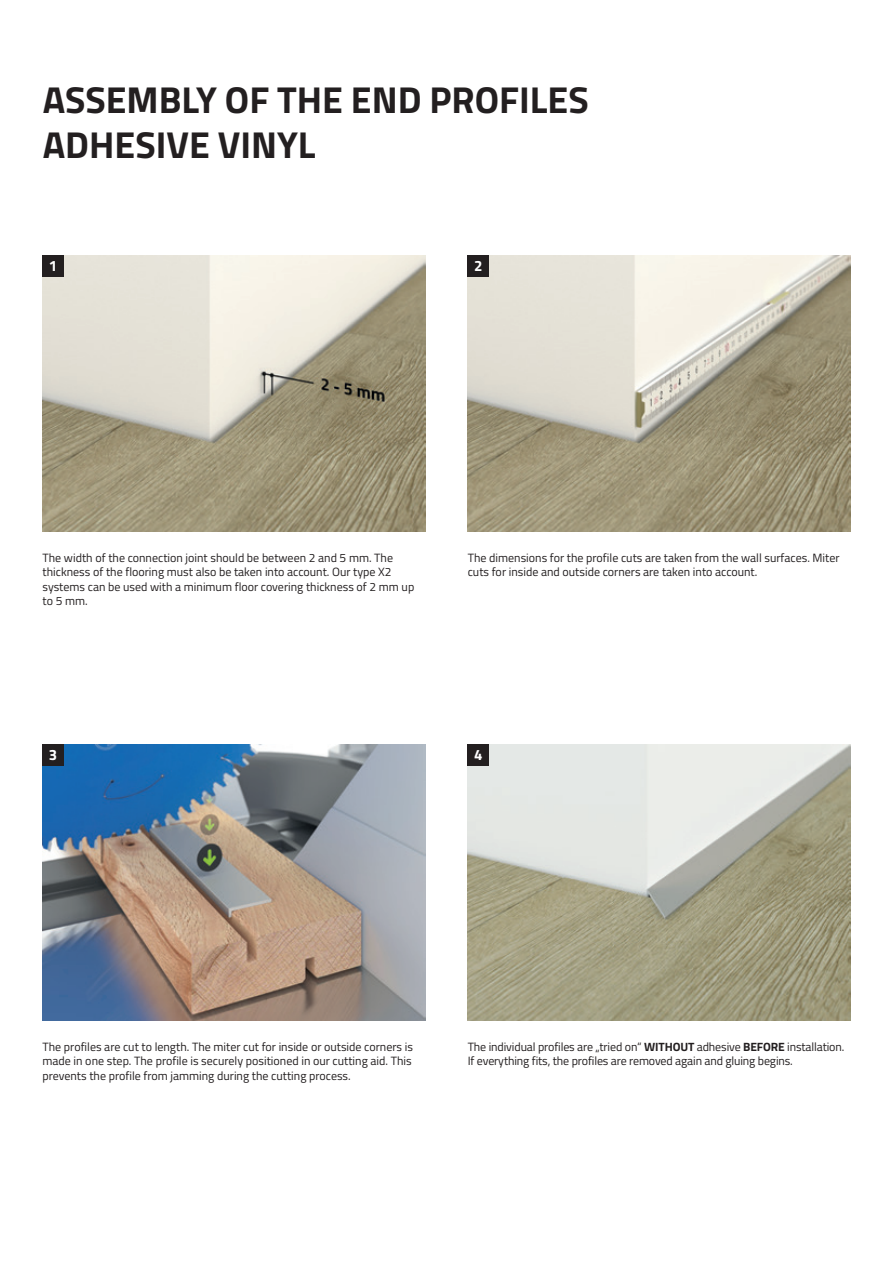
<style>
.page{position:relative;width:893px;height:1263px;background:#fff}
.page>*{position:absolute;margin:0;border:0;box-sizing:border-box;transform-origin:0 0}
.t1{font:700 37.5px "Titillium";color:#231f20}
.t2{font:700 15px "Titillium";color:#fff}
.t3{font:12px/14.4px "Titillium";color:#231f20}
.s1{font-weight:700}
</style>
<div class="page">
<img style="left:468px;top:744px;width:382px;height:276px">
<img style="left:43px;top:744px;width:382px;height:276px">
<img style="left:43px;top:255px;width:382px;height:276px">
<img style="left:468px;top:255px;width:382px;height:276px">
<div style="left:43px;top:255px;width:21px;height:21px;background:#231f20"></div>
<div style="left:43px;top:744px;width:21px;height:21px;background:#231f20"></div>
<div style="left:468px;top:255px;width:21px;height:21px;background:#231f20"></div>
<div style="left:468px;top:744px;width:21px;height:21px;background:#231f20"></div>
<p class="t1" style="left:43px;top:71px;width:548px">ASSEMBLY OF THE END PROFILES</p>
<p class="t1" style="left:43px;top:116px;width:274px">ADHESIVE VINYL</p>
<p class="t2" style="left:49px;top:255px;width:10px">1</p>
<p class="t2" style="left:474px;top:255px;width:10px">2</p>
<p class="t3" style="left:43px;top:550px;width:373px">The width of the connection joint should be between 2 and 5 mm. The thickness of the flooring must also be taken into account. Our type X2 systems can be used with a minimum floor covering thickness of 2 mm up to 5 mm.</p>
<p class="t3" style="left:468px;top:550px;width:373px">The dimensions for the profile cuts are taken from the wall surfaces. Miter cuts for inside and outside corners are taken into account.</p>
<p class="t2" style="left:49px;top:744px;width:10px">3</p>
<p class="t2" style="left:474px;top:744px;width:10px">4</p>
<p class="t3" style="left:43px;top:1039px;width:372px;text-align:justify">The profiles are cut to length. The miter cut for inside or outside corners is made in one step. The profile is securely positioned in our cutting aid. This prevents the profile from jamming during the cutting process.</p>
<p class="t3" style="left:468px;top:1039px;width:378px">The individual profiles are „tried on“ <span class="s1">WITHOUT</span> adhesive <span class="s1">BEFORE</span> installation.<br>If everything fits, the profiles are removed again and gluing begins.</p>
</div>
